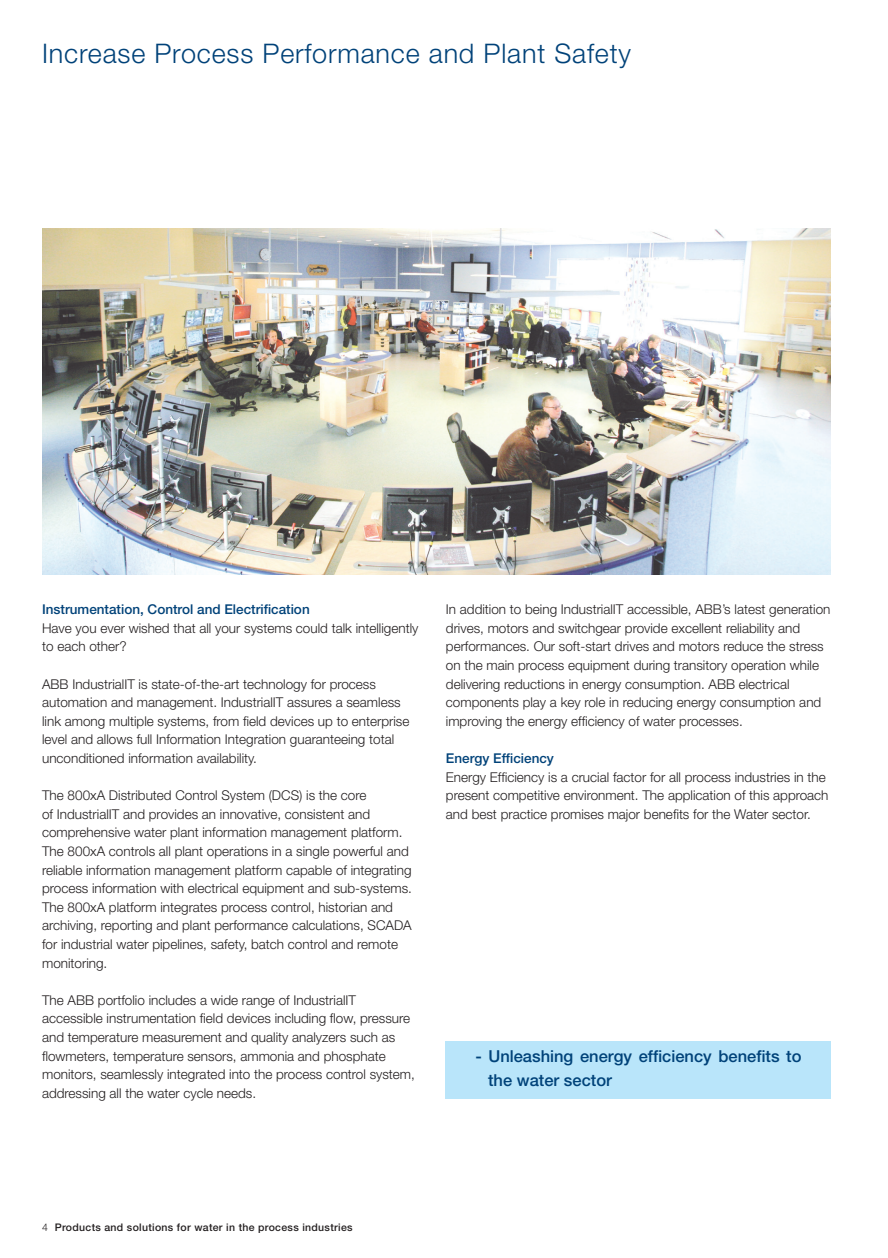
<style>
.page{position:relative;width:888px;height:1258px;background:#fff}
.page>*{position:absolute;margin:0;border:0;box-sizing:border-box;transform-origin:0 0}
.t1{font:300 27px "Helvetica Neue";letter-spacing:.03em;color:#004279}
.t2{font:500 16.5px/24px "Helvetica Neue";color:#004279}
.t3{font:300 13.5px/18.6px "Helvetica Neue";color:#231f20}
.t4{font:500 13.5px "Helvetica Neue";color:#004279}
.t5{font:500 10.5px "Helvetica Neue";letter-spacing:.03em;color:#231f20}
.s1{font-weight:300}
</style>
<div class="page">
<img style="left:43px;top:228px;width:788px;height:347px">
<div style="left:446px;top:1041px;width:385px;height:57px;background:#b9e5fa"></div>
<h1 class="t1" style="left:42px;top:37px;width:590px">Increase Process Performance and Plant Safety</h1>
<p class="t4" style="left:42px;top:601px;width:269px">Instrumentation, Control and Electrification</p>
<p class="t3" style="left:42px;top:618px;width:378px">Have you ever wished that all your systems could talk intelligently to each other?</p>
<p class="t3" style="left:42px;top:674px;width:369px">ABB IndustrialIT is state-of-the-art technology for process automation and management. IndustrialIT assures a seamless link among multiple systems, from field devices up to enterprise level and allows full Information Integration guaranteeing total unconditioned information availability.</p>
<p class="t3" style="left:42px;top:786px;width:371px">The 800xA Distributed Control System (DCS) is the core<br>of IndustrialIT and provides an innovative, consistent and comprehensive water plant information management platform.<br>The 800xA controls all plant operations in a single powerful and reliable information management platform capable of integrating process information with electrical equipment and sub-systems.<br>The 800xA platform integrates process control, historian and archiving, reporting and plant performance calculations, SCADA for industrial water pipelines, safety, batch control and remote monitoring.</p>
<p class="t3" style="left:42px;top:990px;width:374px">The ABB portfolio includes a wide range of IndustrialIT accessible instrumentation field devices including flow, pressure and temperature measurement and quality analyzers such as flowmeters, temperature sensors, ammonia and phosphate monitors, seamlessly integrated into the process control system, addressing all the water cycle needs.</p>
<p class="t3" style="left:446px;top:600px;width:386px">In addition to being IndustrialIT accessible, ABB’s latest generation drives, motors and switchgear provide excellent reliability and performances. Our soft-start drives and motors reduce the stress on the main process equipment during transitory operation while delivering reductions in energy consumption. ABB electrical components play a key role in reducing energy consumption and improving the energy efficiency of water processes.</p>
<p class="t4" style="left:446px;top:750px;width:110px">Energy Efficiency</p>
<p class="t3" style="left:446px;top:767px;width:384px">Energy Efficiency is a crucial factor for all process industries in the present competitive environment. The application of this approach and best practice promises major benefits for the Water sector.</p>
<p class="t2" style="left:488px;top:1044px;width:315px;text-indent:-13px">- Unleashing energy efficiency benefits to the water sector</p>
<p class="t5" style="left:42px;top:1221px;width:312px"><span class="s1">4</span> Products and solutions for water in the process industries</p>
</div>
